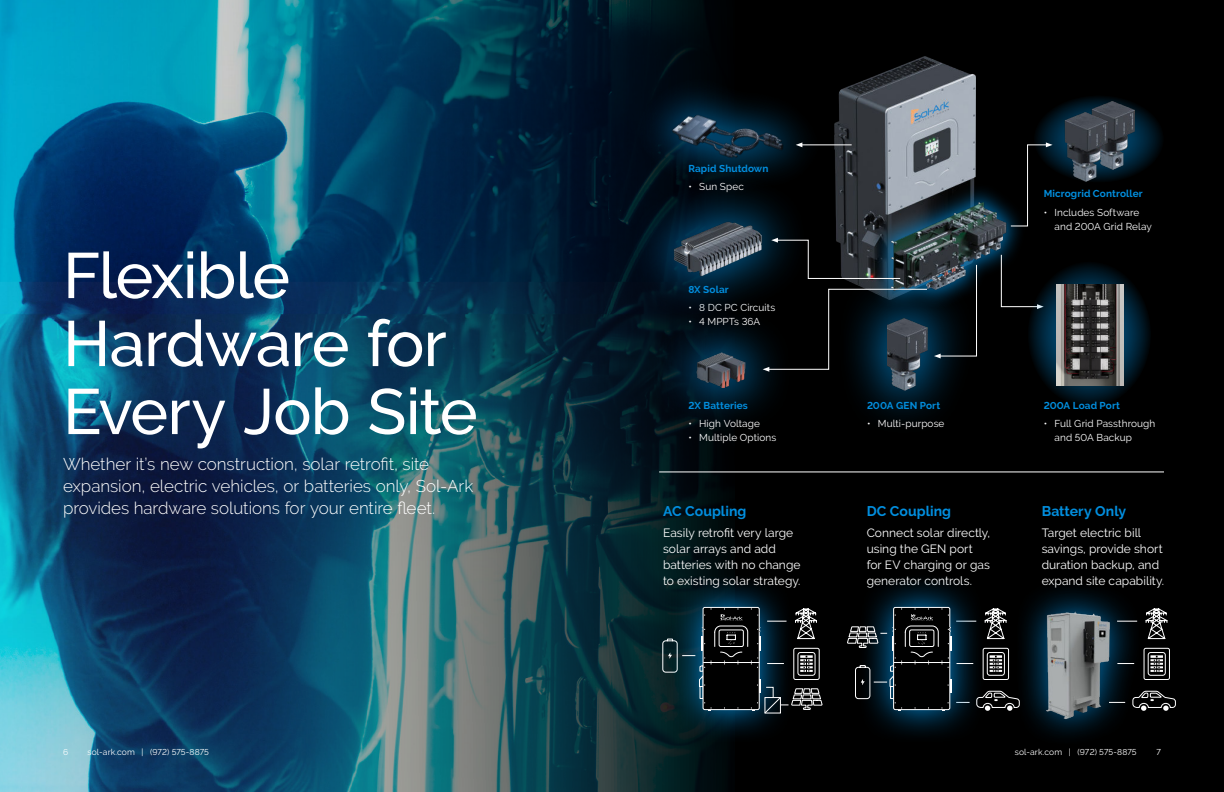
<style>
.page{position:relative;width:1224px;height:792px;background:#000}
.page>*{position:absolute;margin:0;border:0;box-sizing:border-box;transform-origin:0 0}
.t1{font:500 64px/68px "Raleway";letter-spacing:-.02em;color:#fff}
.t2{font:300 17px/22px "Raleway";color:#fff}
.t3{font:700 14px "Raleway";letter-spacing:.005em;color:#028ede}
.t4{font:12px/16px "Raleway";color:#fff}
.t5{font:10px/14px "Raleway";letter-spacing:.01em;color:#fff}
.t6{font:700 10px "Raleway";letter-spacing:.01em;color:#028ede}
.t7{font:8.5px "Raleway";letter-spacing:.015em;color:#fff}
</style>
<div class="page">
<img style="left:0;top:0;width:735px;height:792px">
<hr style="left:659px;top:472px;width:505px;height:1px;background:#fff">
<svg style="left:667px;top:573px;width:113px;height:171px"></svg>
<div style="left:1013px;top:580px;width:130px;height:169px;background:#028ede;opacity:.85"></div>
<img style="left:1043px;top:609px;width:71px;height:110px">
<svg style="left:662px;top:608px;width:161px;height:106px"></svg>
<svg style="left:1132px;top:690px;width:44px;height:21px"></svg>
<svg style="left:1109px;top:702px;width:16px;height:1px"></svg>
<svg style="left:1117px;top:608px;width:51px;height:32px"></svg>
<svg style="left:1143px;top:647px;width:27px;height:33px"></svg>
<svg style="left:1117px;top:663px;width:17px;height:1px"></svg>
<svg style="left:847px;top:580px;width:173px;height:169px"></svg>
<img style="left:834px;top:56px;width:142px;height:233px">
<svg style="left:614px;top:22px;width:230px;height:231px"></svg>
<img style="left:670px;top:78px;width:119px;height:96px">
<div style="left:648px;top:304px;width:146px;height:132px;background:#028ede;opacity:.7"></div>
<img style="left:694px;top:349px;width:54px;height:39px">
<div style="left:837px;top:270px;width:140px;height:168px;background:#028ede;opacity:.7"></div>
<img style="left:887px;top:315px;width:43px;height:78px">
<div style="left:625px;top:174px;width:186px;height:150px;background:#028ede;opacity:.65"></div>
<img style="left:670px;top:219px;width:96px;height:61px">
<svg style="left:1034px;top:95px;width:130px;height:88px"></svg>
<img style="left:1090px;top:98px;width:48px;height:75px">
<img style="left:1063px;top:110px;width:48px;height:73px">
<div style="left:871px;top:182px;width:156px;height:128px;background:#028ede;opacity:.75"></div>
<img style="left:886px;top:198px;width:126px;height:98px">
<hr style="left:801px;top:144px;width:51px;height:1px;background:#fff">
<svg style="left:796px;top:142px;width:6px;height:5px"></svg>
<svg style="left:1001px;top:254px;width:32px;height:55px"></svg>
<svg style="left:1010px;top:142px;width:43px;height:85px"></svg>
<svg style="left:763px;top:289px;width:165px;height:83px"></svg>
<svg style="left:771px;top:238px;width:130px;height:41px"></svg>
<svg style="left:934px;top:264px;width:43px;height:94px"></svg>
<svg style="left:1028px;top:261px;width:123px;height:146px"></svg>
<img style="left:1057px;top:284px;width:66px;height:102px">
<h1 class="t1" style="left:63px;top:248px;width:416px">Flexible<br>Hardware for<br>Every Job Site</h1>
<h2 class="t2" style="left:63px;top:453px;width:412px">Whether it’s new construction, solar retrofit, site expansion, electric vehicles, or batteries only, Sol-Ark provides hardware solutions for your entire fleet.</h2>
<p class="t6" style="left:688px;top:163px;width:82px">Rapid Shutdown</p>
<p class="t5" style="left:688px;top:181px;width:57px">• Sun Spec</p>
<p class="t6" style="left:688px;top:284px;width:42px">8X Solar</p>
<p class="t5" style="left:688px;top:301px;width:88px">• 8 DC PC Circuits</p>
<p class="t5" style="left:688px;top:315px;width:73px">• 4 MPPTs 36A</p>
<p class="t6" style="left:688px;top:400px;width:61px">2X Batteries</p>
<p class="t5" style="left:688px;top:418px;width:73px">• High Voltage</p>
<p class="t5" style="left:688px;top:431px;width:90px">• Multiple Options</p>
<p class="t6" style="left:867px;top:400px;width:75px">200A GEN Port</p>
<p class="t5" style="left:867px;top:417px;width:79px">• Multi-purpose</p>
<p class="t6" style="left:1044px;top:188px;width:100px">Microgrid Controller</p>
<p class="t5" style="left:1055px;top:206px;width:99px;text-indent:-11px">• Includes Software and 200A Grid Relay</p>
<p class="t6" style="left:1044px;top:400px;width:78px">200A Load Port</p>
<p class="t5" style="left:1055px;top:417px;width:102px;text-indent:-11px">• Full Grid Passthrough and 50A Backup</p>
<p class="t3" style="left:663px;top:505px;width:85px">AC Coupling</p>
<p class="t3" style="left:1042px;top:505px;width:86px">Battery Only</p>
<p class="t4" style="left:663px;top:525px;width:139px">Easily retrofit very large solar arrays and add batteries with no change to existing solar strategy.</p>
<p class="t4" style="left:1042px;top:526px;width:124px">Target electric bill savings, provide short duration backup, and expand site capability.</p>
<p class="t3" style="left:867px;top:505px;width:86px">DC Coupling</p>
<p class="t4" style="left:867px;top:526px;width:125px">Connect solar directly, using the GEN port for EV charging or gas generator controls.</p>
<p class="t7" style="left:63px;top:747px;width:7px">6</p>
<p class="t7" style="left:88px;top:749px;width:123px">sol-ark.com | (972) 575-8875</p>
<p class="t7" style="left:1157px;top:747px;width:6px">7</p>
<p class="t7" style="left:1015px;top:749px;width:123px">sol-ark.com | (972) 575-8875</p>
</div>
